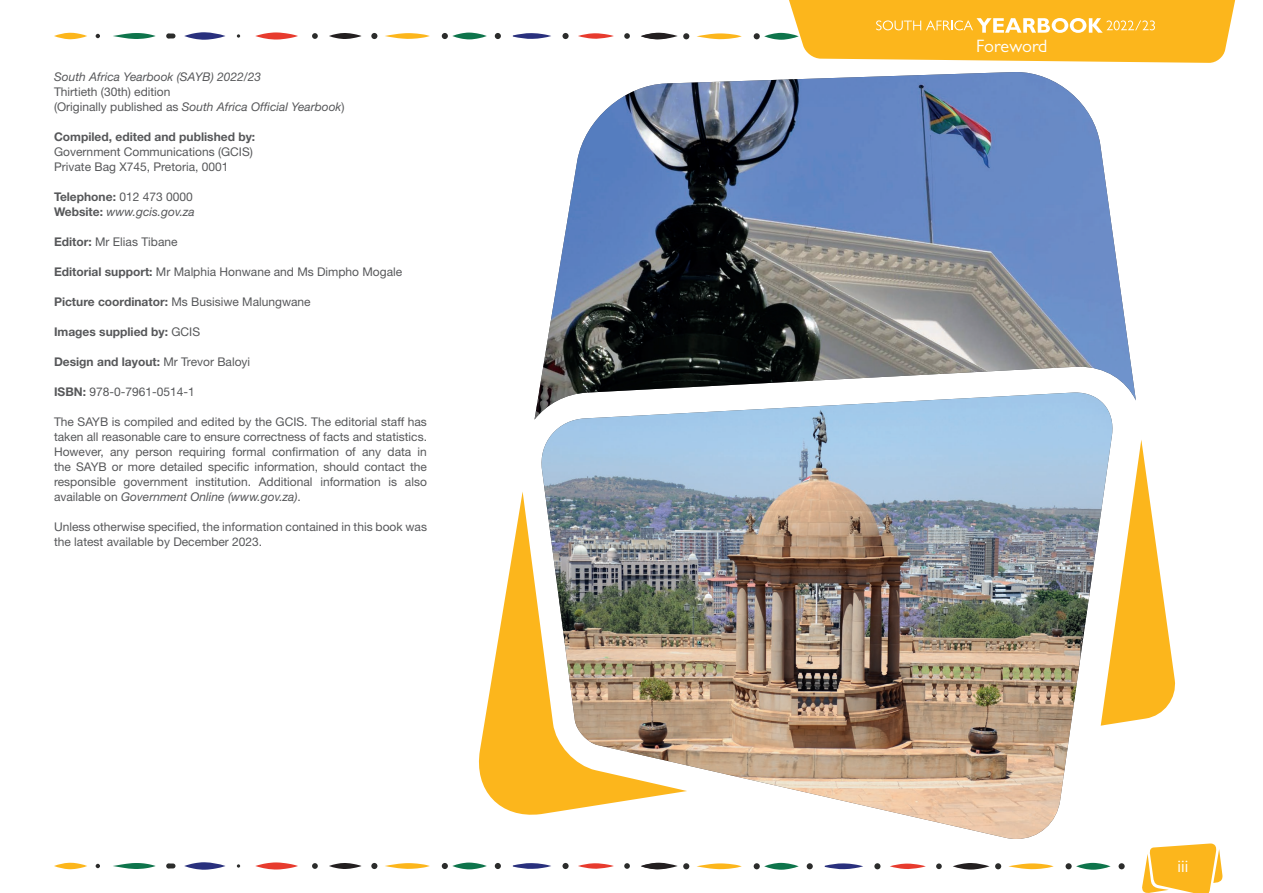
<style>
.page{position:relative;width:1263px;height:893px;background:#fff}
.page>*{position:absolute;margin:0;border:0;box-sizing:border-box;transform-origin:0 0}
.t1{font:18px "Gill Sans";color:#fff}
.t2{font:12px/15px "Helvetica Neue LT Std";color:#57585a}
.t3{font:700 12px/15px "Helvetica Neue LT Std";color:#57585a}
.t4{font:italic 12px "Helvetica Neue LT Std";color:#57585a}
.s1{font-style:italic}
.s2{font-weight:400}
.s3{font-weight:400;font-style:italic}
.s4{font-weight:700}
</style>
<div class="page">
<svg style="left:54px;top:33px;width:33px;height:6px"></svg>
<svg style="left:113px;top:33px;width:43px;height:6px"></svg>
<svg style="left:184px;top:32px;width:41px;height:8px"></svg>
<svg style="left:255px;top:32px;width:43px;height:8px"></svg>
<svg style="left:329px;top:33px;width:33px;height:6px"></svg>
<svg style="left:385px;top:33px;width:45px;height:6px"></svg>
<svg style="left:513px;top:33px;width:38px;height:6px"></svg>
<svg style="left:578px;top:33px;width:36px;height:6px"></svg>
<svg style="left:96px;top:34px;width:4px;height:4px"></svg>
<svg style="left:166px;top:33px;width:9px;height:6px"></svg>
<svg style="left:237px;top:34px;width:3px;height:4px"></svg>
<svg style="left:312px;top:33px;width:6px;height:6px"></svg>
<svg style="left:371px;top:33px;width:6px;height:6px"></svg>
<svg style="left:442px;top:33px;width:45px;height:6px"></svg>
<svg style="left:495px;top:33px;width:6px;height:6px"></svg>
<div style="left:562px;top:33px;width:7px;height:6px;background:#2b2c2b;border-radius:50%"></div>
<svg style="left:624px;top:33px;width:6px;height:6px"></svg>
<svg style="left:697px;top:33px;width:45px;height:6px"></svg>
<svg style="left:641px;top:33px;width:48px;height:6px"></svg>
<svg style="left:54px;top:863px;width:33px;height:6px"></svg>
<svg style="left:113px;top:863px;width:43px;height:6px"></svg>
<svg style="left:184px;top:862px;width:41px;height:8px"></svg>
<svg style="left:255px;top:862px;width:43px;height:8px"></svg>
<svg style="left:329px;top:863px;width:33px;height:6px"></svg>
<svg style="left:385px;top:863px;width:45px;height:6px"></svg>
<svg style="left:513px;top:863px;width:38px;height:6px"></svg>
<svg style="left:578px;top:863px;width:36px;height:6px"></svg>
<svg style="left:96px;top:864px;width:4px;height:4px"></svg>
<svg style="left:166px;top:863px;width:9px;height:6px"></svg>
<svg style="left:237px;top:864px;width:3px;height:4px"></svg>
<svg style="left:312px;top:863px;width:6px;height:6px"></svg>
<svg style="left:371px;top:863px;width:6px;height:6px"></svg>
<svg style="left:442px;top:862px;width:45px;height:7px"></svg>
<svg style="left:495px;top:863px;width:6px;height:6px"></svg>
<div style="left:562px;top:863px;width:7px;height:6px;background:#2b2c2b;border-radius:50%"></div>
<svg style="left:624px;top:863px;width:6px;height:6px"></svg>
<svg style="left:697px;top:863px;width:45px;height:6px"></svg>
<svg style="left:825px;top:863px;width:38px;height:6px"></svg>
<svg style="left:890px;top:864px;width:36px;height:5px"></svg>
<svg style="left:953px;top:863px;width:36px;height:7px"></svg>
<svg style="left:641px;top:863px;width:48px;height:6px"></svg>
<svg style="left:754px;top:863px;width:45px;height:7px"></svg>
<svg style="left:807px;top:863px;width:6px;height:6px"></svg>
<svg style="left:874px;top:863px;width:6px;height:6px"></svg>
<svg style="left:936px;top:863px;width:6px;height:6px"></svg>
<svg style="left:1008px;top:863px;width:46px;height:6px"></svg>
<svg style="left:1076px;top:863px;width:34px;height:7px"></svg>
<svg style="left:995px;top:863px;width:6px;height:6px"></svg>
<div style="left:1065px;top:863px;width:7px;height:6px;background:#2b2c2b;border-radius:50%"></div>
<div style="left:1118px;top:863px;width:7px;height:6px;background:#2b2c2b;border-radius:50%"></div>
<svg style="left:1142px;top:843px;width:81px;height:50px"></svg>
<svg style="left:754px;top:0;width:482px;height:63px"></svg>
<svg style="left:478px;top:492px;width:62px;height:323px;fill:#fcb61c"></svg>
<img style="left:534px;top:72px;width:602px;height:348px">
<svg style="left:1113px;top:440px;width:63px;height:284px"></svg>
<img style="left:540px;top:393px;width:573px;height:446px">
<p class="t4" style="left:54px;top:69px;width:209px">South Africa Yearbook (SAYB) 2022/23</p>
<p class="t2" style="left:54px;top:84px;width:292px">Thirtieth (30th) edition<br>(Originally published as <span class="s1">South Africa Official Yearbook</span>)</p>
<p class="t3" style="left:54px;top:129px;width:203px">Compiled, edited and published by:</p>
<p class="t2" style="left:54px;top:144px;width:200px">Government Communications (GCIS)<br>Private Bag X745, Pretoria, 0001</p>
<p class="t3" style="left:54px;top:189px;width:142px">Telephone: <span class="s2">012 473 0000<br></span>Website: <span class="s3">www.gcis.gov.za</span></p>
<p class="t2" style="left:54px;top:234px;width:125px"><span class="s4">Editor:</span> Mr Elias Tibane</p>
<p class="t2" style="left:54px;top:264px;width:350px"><span class="s4">Editorial support:</span> Mr Malphia Honwane and Ms Dimpho Mogale</p>
<p class="t2" style="left:54px;top:294px;width:258px"><span class="s4">Picture coordinator:</span> Ms Busisiwe Malungwane</p>
<p class="t3" style="left:54px;top:324px;width:148px">Images supplied by: <span class="s2">GCIS</span></p>
<p class="t3" style="left:54px;top:354px;width:198px">Design and layout: <span class="s2">Mr Trevor Baloyi</span></p>
<p class="t2" style="left:54px;top:384px;width:142px"><span class="s4">ISBN:</span> 978-0-7961-0514-1</p>
<p class="t2" style="left:54px;top:414px;width:374px;text-align:justify">The SAYB is compiled and edited by the GCIS. The editorial staff has taken all reasonable care to ensure correctness of facts and statistics.<br>However, any person requiring formal confirmation of any data in the SAYB or more detailed specific information, should contact the responsible government institution. Additional information is also available on <span class="s1">Government Online (www.gov.za)</span>.</p>
<p class="t2" style="left:54px;top:519px;width:374px">Unless otherwise specified, the information contained in this book was the latest available by December 2023.</p>
<h1 class="t1" style="left:976px;top:35px;width:73px">Foreword</h1>
<h1 class="t1" style="left:1177px;top:856px;width:12px">iii</h1>
</div>
